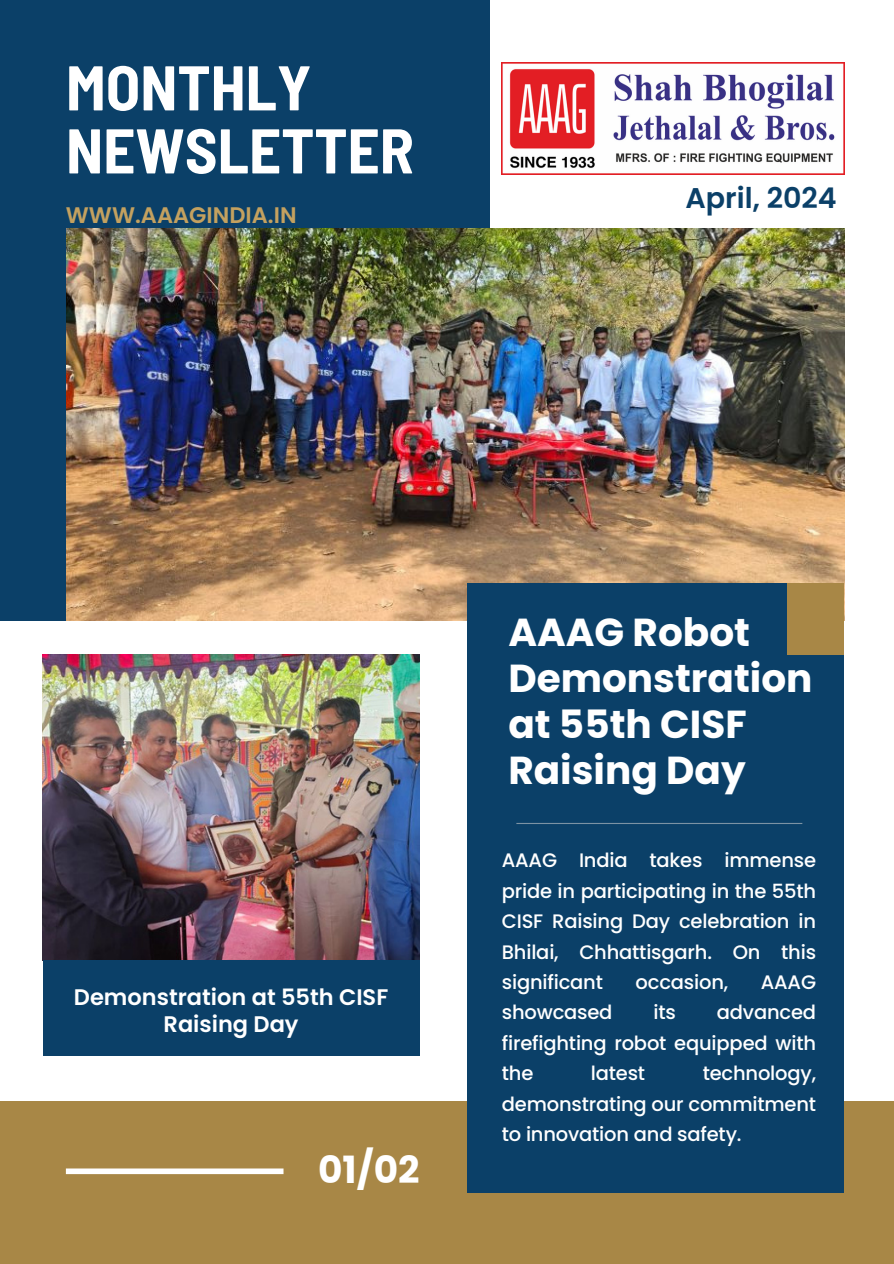
<style>
.page{position:relative;width:894px;height:1264px;background:#fff}
.page>*{position:absolute;margin:0;border:0;box-sizing:border-box;transform-origin:0 0}
.t1{font:700 semi-condensed 63px/63px "Barlow";color:#fff}
.t2{font:700 39px/46.2px "Poppins";color:#fff}
.t3{font:700 37.5px "Poppins";color:#fff}
.t4{font:600 28.5px "Poppins";color:#0b4068}
.t5{font:600 22.5px/27px "Poppins";color:#fff;text-align:center}
.t6{font:600 22.5px "Poppins";color:#c4a15f}
.t7{font:500 19.5px/30.3px "Poppins";letter-spacing:-.01em;color:#fff;text-align:justify}
</style>
<div class="page">
<div style="left:0;top:0;width:489px;height:620px;background:#0b4068"></div>
<div style="left:0;top:1100px;width:893px;height:163px;background:#a88746"></div>
<img style="left:66px;top:228px;width:777px;height:393px">
<img style="left:43px;top:654px;width:376px;height:306px">
<div style="left:467px;top:583px;width:377px;height:609px;background:#0b4068"></div>
<div style="left:787px;top:583px;width:57px;height:71px;background:#a88746"></div>
<hr style="left:516px;top:823px;width:286px;height:1px;background:#7c93a4">
<div style="left:43px;top:960px;width:376px;height:96px;background:#0b4068"></div>
<div style="left:66px;top:1168px;width:217px;height:6px;background:#fff"></div>
<img style="left:501px;top:63px;width:342px;height:111px">
<p class="t1" style="left:66px;top:54px;width:349px">MONTHLY<br>NEWSLETTER</p>
<h6 class="t6" style="left:66px;top:199px;width:232px">WWW.AAAGINDIA.IN</h6>
<h3 class="t4" style="left:685px;top:178px;width:153px">April, 2024</h3>
<h2 class="t5" style="left:74px;top:983px;width:316px">Demonstration at 55th CISF<br>Raising Day</h2>
<h4 class="t3" style="left:318px;top:1143px;width:103px">01/02</h4>
<h5 class="t2" style="left:508px;top:609px;width:305px">AAAG Robot<br>Demonstration at 55th CISF<br>Raising Day</h5>
<p class="t7" style="left:501px;top:845px;width:315px">AAAG India takes immense pride in participating in the 55th CISF Raising Day celebration in Bhilai, Chhattisgarh. On this significant</p>
<p class="t7" style="left:635px;top:967px;width:94px">occasion,</p>
<p class="t7" style="left:760px;top:967px;width:57px">AAAG</p>
<p class="t7" style="left:501px;top:997px;width:112px">showcased</p>
<p class="t7" style="left:653px;top:997px;width:24px">its</p>
<p class="t7" style="left:501px;top:997px;width:316px;text-indent:215px">advanced firefighting robot equipped with the</p>
<p class="t7" style="left:501px;top:1058px;width:315px;text-indent:201px">technology, demonstrating our commitment to innovation and safety.</p>
<p class="t7" style="left:590px;top:1058px;width:56px">latest</p>
</div>
